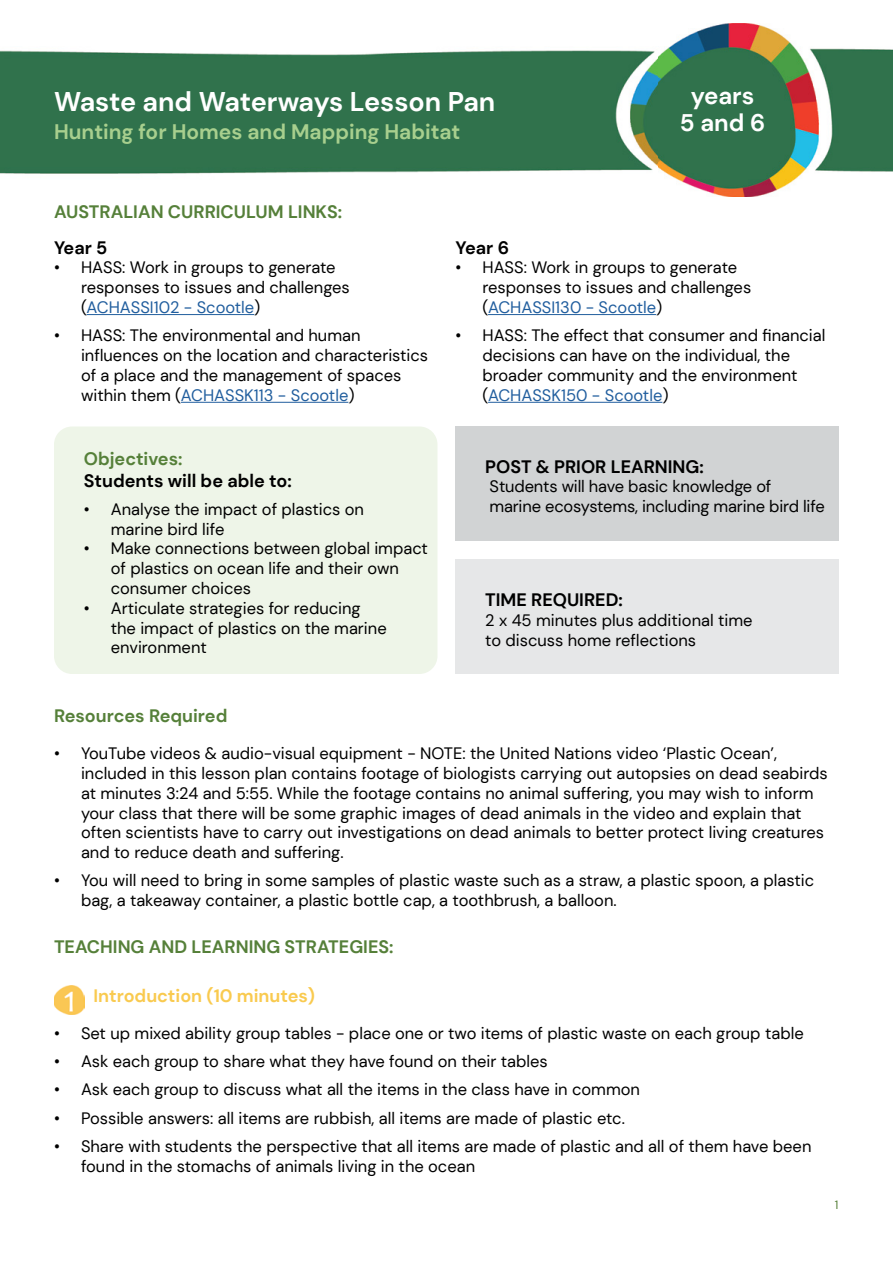
<style>
.page{position:relative;width:893px;height:1263px;background:#fff}
.page>*{position:absolute;margin:0;border:0;box-sizing:border-box;transform-origin:0 0}
.t1{font:700 27px "DM Sans";letter-spacing:-.005em;color:#fff}
.t2{font:700 24px/27px "DM Sans";color:#fff;text-align:center}
.t3{font:700 21px "DM Sans";color:#a8cf8e}
.t4{font:700 18px "DM Sans";color:#558039}
.t5{font:700 18px "DM Sans";color:#000}
.t6{font:700 18px "DM Sans";color:#f9ca4f}
.t7{font:16.5px/19.8px "DM Sans";color:#000}
.t8{font:12px "DM Sans";color:#558039}
.s1{color:#215e9e}
</style>
<div class="page">
<img style="left:0;top:23px;width:893px;height:173px">
<img style="left:54px;top:985px;width:31px;height:29px">
<hr style="left:87px;top:314px;width:167px;height:1px;background:#215e9e">
<hr style="left:181px;top:402px;width:167px;height:1px;background:#215e9e">
<hr style="left:488px;top:314px;width:168px;height:1px;background:#215e9e">
<hr style="left:488px;top:402px;width:174px;height:1px;background:#215e9e">
<div style="left:54px;top:426px;width:383px;height:248px;background:#eef5e8;border-radius:18px"></div>
<div style="left:455px;top:426px;width:384px;height:114px;background:#d1d3d4"></div>
<div style="left:455px;top:560px;width:384px;height:114px;background:#e6e7e8"></div>
<h1 class="t1" style="left:54px;top:84px;width:443px">Waste and Waterways Lesson Pan</h1>
<p class="t3" style="left:54px;top:119px;width:408px">Hunting for Homes and Mapping Habitat</p>
<h2 class="t2" style="left:680px;top:82px;width:87px">years<br>5 and 6</h2>
<p class="t4" style="left:54px;top:200px;width:290px">AUSTRALIAN CURRICULUM LINKS:</p>
<p class="t5" style="left:54px;top:236px;width:55px">Year 5</p>
<p class="t7" style="left:81px;top:258px;width:270px;text-indent:-27px">• HASS: Work in groups to generate responses to issues and challenges (<span class="s1">ACHASSI102 - Scootle</span>)</p>
<p class="t7" style="left:81px;top:325px;width:349px;text-indent:-27px">• HASS: The environmental and human influences on the location and characteristics of a place and the management of spaces within them (<span class="s1">ACHASSK113 - Scootle</span>)</p>
<p class="t4" style="left:84px;top:447px;width:100px">Objectives:</p>
<p class="t5" style="left:84px;top:469px;width:210px">Students will be able to:</p>
<p class="t7" style="left:111px;top:499px;width:255px;text-indent:-27px">• Analyse the impact of plastics on marine bird life</p>
<p class="t7" style="left:111px;top:539px;width:319px;text-indent:-27px">• Make connections between global impact of plastics on ocean life and their own consumer choices</p>
<p class="t7" style="left:111px;top:598px;width:277px;text-indent:-27px">• Articulate strategies for reducing the impact of plastics on the marine environment</p>
<p class="t5" style="left:455px;top:236px;width:55px">Year 6</p>
<p class="t7" style="left:482px;top:258px;width:270px;text-indent:-27px">• HASS: Work in groups to generate responses to issues and challenges (<span class="s1">ACHASSI130 - Scootle</span>)</p>
<p class="t7" style="left:482px;top:325px;width:344px;text-indent:-27px">• HASS: The effect that consumer and financial decisions can have on the individual, the broader community and the environment (<span class="s1">ACHASSK150 - Scootle</span>)</p>
<p class="t5" style="left:485px;top:455px;width:220px">POST &amp; PRIOR LEARNING:</p>
<p class="t7" style="left:489px;top:477px;width:337px">Students will have basic knowledge of marine ecosystems, including marine bird life</p>
<p class="t5" style="left:485px;top:588px;width:139px">TIME REQUIRED:</p>
<p class="t7" style="left:485px;top:610px;width:269px">2 x 45 minutes plus additional time to discuss home reflections</p>
<p class="t4" style="left:54px;top:705px;width:175px">Resources Required</p>
<p class="t7" style="left:81px;top:743px;width:748px;text-indent:-27px">• YouTube videos &amp; audio-visual equipment - NOTE: the United Nations video ‘Plastic Ocean’, included in this lesson plan contains footage of biologists carrying out autopsies on dead seabirds at minutes 3:24 and 5:55. While the footage contains no animal suffering, you may wish to inform your class that there will be some graphic images of dead animals in the video and explain that often scientists have to carry out investigations on dead animals to better protect living creatures and to reduce death and suffering.</p>
<p class="t7" style="left:81px;top:871px;width:735px;text-indent:-27px">• You will need to bring in some samples of plastic waste such as a straw, a plastic spoon, a plastic bag, a takeaway container, a plastic bottle cap, a toothbrush, a balloon.</p>
<p class="t4" style="left:54px;top:935px;width:341px">TEACHING AND LEARNING STRATEGIES:</p>
<p class="t6" style="left:93px;top:984px;width:223px">Introduction (10 minutes)</p>
<p class="t7" style="left:54px;top:1023px;width:751px">• Set up mixed ability group tables - place one or two items of plastic waste on each group table</p>
<p class="t7" style="left:54px;top:1051px;width:495px">• Ask each group to share what they have found on their tables</p>
<p class="t7" style="left:54px;top:1080px;width:587px">• Ask each group to discuss what all the items in the class have in common</p>
<p class="t7" style="left:54px;top:1108px;width:572px">• Possible answers: all items are rubbish, all items are made of plastic etc.</p>
<p class="t7" style="left:81px;top:1136px;width:732px;text-indent:-27px">• Share with students the perspective that all items are made of plastic and all of them have been found in the stomachs of animals living in the ocean</p>
<p class="t8" style="left:835px;top:1197px;width:5px">1</p>
</div>
